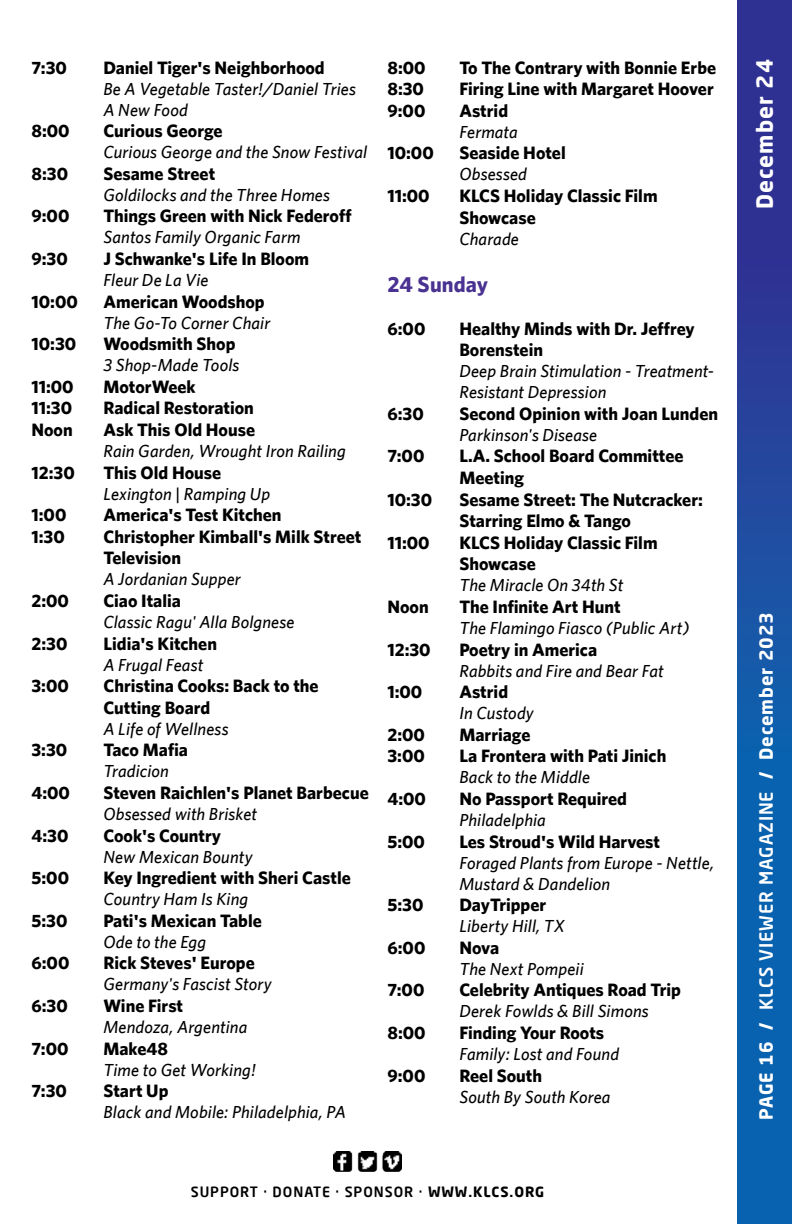
<style>
.page{position:relative;width:792px;height:1224px;background:#fff}
.page>*{position:absolute;margin:0;border:0;box-sizing:border-box;transform-origin:0 0}
.t1{font:700 22px "Neo Sans Pro";letter-spacing:.05em;color:#fff}
.t2{font:700 22px "Whitney";letter-spacing:.005em;color:#493291}
.t3{font:700 18px/21.6px "Whitney";color:#000}
.t4{font:700 18px "Neo Sans Pro";letter-spacing:.05em;color:#fff}
.t5{font:italic 500 17.6px/21px "Whitney";letter-spacing:.01em;color:#000}
.t6{font:500 14px "Neo Sans Pro";letter-spacing:.07em;color:#000}
.s1{font-weight:700}
.s2{font-weight:500}
</style>
<div class="page">
<div style="left:737px;top:0;width:55px;height:1224px;background:linear-gradient(to bottom,#352d8f,#0070b7)"></div>
<img style="left:334px;top:1151px;width:67px;height:20px">
<p class="t3" style="left:31px;top:56px;width:37px">7:30</p>
<p class="t3" style="left:103px;top:56px;width:223px">Daniel Tiger's Neighborhood</p>
<p class="t5" style="left:103px;top:78px;width:254px">Be A Vegetable Taster!/Daniel Tries<br>A New Food</p>
<p class="t3" style="left:31px;top:120px;width:40px">8:00</p>
<p class="t3" style="left:103px;top:120px;width:121px">Curious George</p>
<p class="t5" style="left:103px;top:141px;width:265px">Curious George and the Snow Festival</p>
<p class="t3" style="left:31px;top:162px;width:38px">8:30</p>
<p class="t3" style="left:103px;top:162px;width:113px">Sesame Street</p>
<p class="t5" style="left:103px;top:184px;width:228px">Goldilocks and the Three Homes</p>
<p class="t3" style="left:31px;top:205px;width:40px">9:00</p>
<p class="t3" style="left:103px;top:205px;width:250px">Things Green with Nick Federoff</p>
<p class="t5" style="left:103px;top:226px;width:199px">Santos Family Organic Farm</p>
<p class="t3" style="left:31px;top:248px;width:38px">9:30</p>
<p class="t3" style="left:103px;top:248px;width:207px">J Schwanke's Life In Bloom</p>
<p class="t5" style="left:103px;top:269px;width:107px">Fleur De La Vie</p>
<p class="t3" style="left:31px;top:290px;width:48px">10:00</p>
<p class="t3" style="left:103px;top:290px;width:163px">American Woodshop</p>
<p class="t5" style="left:103px;top:312px;width:168px">The Go-To Corner Chair</p>
<p class="t3" style="left:31px;top:333px;width:46px">10:30</p>
<p class="t3" style="left:103px;top:333px;width:134px">Woodsmith Shop</p>
<p class="t5" style="left:103px;top:354px;width:137px">3 Shop-Made Tools</p>
<p class="t3" style="left:31px;top:375px;width:44px">11:00</p>
<p class="t3" style="left:103px;top:375px;width:94px">MotorWeek</p>
<p class="t3" style="left:31px;top:397px;width:42px">11:30</p>
<p class="t3" style="left:103px;top:397px;width:152px">Radical Restoration</p>
<p class="t3" style="left:31px;top:419px;width:43px">Noon</p>
<p class="t3" style="left:103px;top:419px;width:153px">Ask This Old House</p>
<p class="t5" style="left:103px;top:440px;width:244px">Rain Garden, Wrought Iron Railing</p>
<p class="t3" style="left:31px;top:461px;width:45px">12:30</p>
<p class="t3" style="left:103px;top:461px;width:119px">This Old House</p>
<p class="t5" style="left:103px;top:483px;width:168px">Lexington | Ramping Up</p>
<p class="t3" style="left:31px;top:504px;width:36px">1:00</p>
<p class="t3" style="left:103px;top:504px;width:180px">America's Test Kitchen</p>
<p class="t3" style="left:31px;top:525px;width:35px">1:30</p>
<p class="t3" style="left:103px;top:525px;width:259px">Christopher Kimball's Milk Street<br>Television</p>
<p class="t5" style="left:103px;top:568px;width:139px">A Jordanian Supper</p>
<p class="t3" style="left:31px;top:590px;width:39px">2:00</p>
<p class="t3" style="left:103px;top:590px;width:79px">Ciao Italia</p>
<p class="t5" style="left:103px;top:611px;width:192px">Classic Ragu' Alla Bolgnese</p>
<p class="t3" style="left:31px;top:632px;width:37px">2:30</p>
<p class="t3" style="left:103px;top:632px;width:115px">Lidia's Kitchen</p>
<p class="t5" style="left:103px;top:654px;width:101px">A Frugal Feast</p>
<p class="t3" style="left:31px;top:675px;width:39px">3:00</p>
<p class="t3" style="left:103px;top:675px;width:217px">Christina Cooks: Back to the<br>Cutting Board</p>
<p class="t5" style="left:103px;top:718px;width:127px">A Life of Wellness</p>
<p class="t3" style="left:31px;top:739px;width:37px">3:30</p>
<p class="t3" style="left:103px;top:739px;width:86px">Taco Mafia</p>
<p class="t5" style="left:103px;top:760px;width:67px">Tradicion</p>
<p class="t3" style="left:31px;top:782px;width:40px">4:00</p>
<p class="t3" style="left:103px;top:782px;width:267px">Steven Raichlen's Planet Barbecue</p>
<p class="t5" style="left:103px;top:803px;width:155px">Obsessed with Brisket</p>
<p class="t3" style="left:31px;top:824px;width:39px">4:30</p>
<p class="t3" style="left:103px;top:824px;width:119px">Cook's Country</p>
<p class="t5" style="left:103px;top:846px;width:151px">New Mexican Bounty</p>
<p class="t3" style="left:31px;top:867px;width:39px">5:00</p>
<p class="t3" style="left:103px;top:867px;width:249px">Key Ingredient with Sheri Castle</p>
<p class="t5" style="left:103px;top:888px;width:146px">Country Ham Is King</p>
<p class="t3" style="left:31px;top:909px;width:38px">5:30</p>
<p class="t3" style="left:103px;top:909px;width:160px">Pati's Mexican Table</p>
<p class="t5" style="left:103px;top:931px;width:104px">Ode to the Egg</p>
<p class="t3" style="left:31px;top:952px;width:40px">6:00</p>
<p class="t3" style="left:103px;top:952px;width:153px">Rick Steves' Europe</p>
<p class="t5" style="left:103px;top:973px;width:170px">Germany's Fascist Story</p>
<p class="t3" style="left:31px;top:995px;width:38px">6:30</p>
<p class="t3" style="left:103px;top:995px;width:81px">Wine First</p>
<p class="t5" style="left:103px;top:1016px;width:145px">Mendoza, Argentina</p>
<p class="t3" style="left:31px;top:1037px;width:39px">7:00</p>
<p class="t3" style="left:103px;top:1037px;width:66px">Make48</p>
<p class="t5" style="left:103px;top:1059px;width:154px">Time to Get Working!</p>
<p class="t3" style="left:31px;top:1080px;width:37px">7:30</p>
<p class="t3" style="left:103px;top:1080px;width:67px">Start Up</p>
<p class="t5" style="left:103px;top:1101px;width:244px">Black and Mobile: Philadelphia, PA</p>
<p class="t3" style="left:387px;top:56px;width:40px">8:00</p>
<p class="t3" style="left:459px;top:56px;width:258px">To The Contrary with Bonnie Erbe</p>
<p class="t3" style="left:387px;top:78px;width:38px">8:30</p>
<p class="t3" style="left:459px;top:78px;width:256px">Firing Line with Margaret Hoover</p>
<p class="t3" style="left:387px;top:99px;width:40px">9:00</p>
<p class="t3" style="left:459px;top:99px;width:50px">Astrid</p>
<p class="t5" style="left:459px;top:121px;width:60px">Fermata</p>
<p class="t3" style="left:387px;top:142px;width:48px">10:00</p>
<p class="t3" style="left:459px;top:142px;width:108px">Seaside Hotel</p>
<p class="t5" style="left:459px;top:163px;width:69px">Obsessed</p>
<p class="t3" style="left:387px;top:185px;width:44px">11:00</p>
<p class="t3" style="left:459px;top:185px;width:200px">KLCS Holiday Classic Film<br>Showcase</p>
<p class="t5" style="left:459px;top:228px;width:61px">Charade</p>
<p class="t2" style="left:387px;top:271px;width:102px">24 Sunday</p>
<p class="t3" style="left:387px;top:317px;width:40px">6:00</p>
<p class="t3" style="left:459px;top:317px;width:237px">Healthy Minds with Dr. Jeffrey<br>Borenstein</p>
<p class="t5" style="left:459px;top:360px;width:256px">Deep Brain Stimulation - Treatment-<br>Resistant Depression</p>
<p class="t3" style="left:387px;top:402px;width:38px">6:30</p>
<p class="t3" style="left:459px;top:402px;width:260px">Second Opinion with Joan Lunden</p>
<p class="t5" style="left:459px;top:424px;width:139px">Parkinson's Disease</p>
<p class="t3" style="left:387px;top:445px;width:39px">7:00</p>
<p class="t3" style="left:459px;top:445px;width:226px">L.A. School Board Committee<br>Meeting</p>
<p class="t3" style="left:387px;top:488px;width:46px">10:30</p>
<p class="t3" style="left:459px;top:488px;width:245px">Sesame Street: The Nutcracker:<br>Starring Elmo &amp; Tango</p>
<p class="t3" style="left:387px;top:531px;width:44px">11:00</p>
<p class="t3" style="left:459px;top:531px;width:200px">KLCS Holiday Classic Film<br>Showcase</p>
<p class="t5" style="left:459px;top:574px;width:166px">The Miracle On 34th St</p>
<p class="t3" style="left:387px;top:596px;width:43px">Noon</p>
<p class="t3" style="left:459px;top:596px;width:163px">The Infinite Art Hunt</p>
<p class="t5" style="left:459px;top:617px;width:232px">The Flamingo Fiasco (Public Art)</p>
<p class="t3" style="left:387px;top:638px;width:45px">12:30</p>
<p class="t3" style="left:459px;top:638px;width:139px">Poetry in America</p>
<p class="t5" style="left:459px;top:660px;width:206px">Rabbits and Fire and Bear Fat</p>
<p class="t3" style="left:387px;top:681px;width:36px">1:00</p>
<p class="t3" style="left:459px;top:681px;width:50px">Astrid</p>
<p class="t5" style="left:459px;top:702px;width:76px">In Custody</p>
<p class="t3" style="left:387px;top:723px;width:39px">2:00</p>
<p class="t3" style="left:459px;top:723px;width:73px">Marriage</p>
<p class="t3" style="left:387px;top:745px;width:39px">3:00</p>
<p class="t3" style="left:459px;top:745px;width:209px">La Frontera with Pati Jinich</p>
<p class="t5" style="left:459px;top:766px;width:132px">Back to the Middle</p>
<p class="t3" style="left:387px;top:788px;width:40px">4:00</p>
<p class="t3" style="left:459px;top:788px;width:169px">No Passport Required</p>
<p class="t5" style="left:459px;top:809px;width:88px">Philadelphia</p>
<p class="t3" style="left:387px;top:830px;width:39px">5:00</p>
<p class="t3" style="left:459px;top:830px;width:202px">Les Stroud's Wild Harvest</p>
<p class="t5" style="left:459px;top:852px;width:256px">Foraged Plants from Europe - Nettle,<br>Mustard &amp; Dandelion</p>
<p class="t3" style="left:387px;top:894px;width:38px">5:30</p>
<p class="t3" style="left:459px;top:894px;width:88px">DayTripper</p>
<p class="t5" style="left:459px;top:915px;width:107px">Liberty Hill, TX</p>
<p class="t3" style="left:387px;top:936px;width:40px">6:00</p>
<p class="t3" style="left:459px;top:936px;width:41px">Nova</p>
<p class="t5" style="left:459px;top:958px;width:126px">The Next Pompeii</p>
<p class="t3" style="left:387px;top:979px;width:39px">7:00</p>
<p class="t3" style="left:459px;top:979px;width:223px">Celebrity Antiques Road Trip</p>
<p class="t5" style="left:459px;top:1000px;width:191px">Derek Fowlds &amp; Bill Simons</p>
<p class="t3" style="left:387px;top:1022px;width:40px">8:00</p>
<p class="t3" style="left:459px;top:1022px;width:146px">Finding Your Roots</p>
<p class="t5" style="left:459px;top:1043px;width:161px">Family: Lost and Found</p>
<p class="t3" style="left:387px;top:1064px;width:40px">9:00</p>
<p class="t3" style="left:459px;top:1064px;width:84px">Reel South</p>
<p class="t5" style="left:459px;top:1086px;width:153px">South By South Korea</p>
<p class="t6" style="left:191px;top:1183px;width:355px">SUPPORT · DONATE · SPONSOR · <span class="s1">WWW.KLCS.ORG</span></p>
<p class="t1" style="left:751px;top:209px;width:152px;rotate:-90deg">December 24</p>
<p class="t4" style="left:755px;top:1120px;width:509px;rotate:-90deg">PAGE 16 / <span class="s2">KLCS VIEWER MAGAZINE</span> / December 2023</p>
</div>
